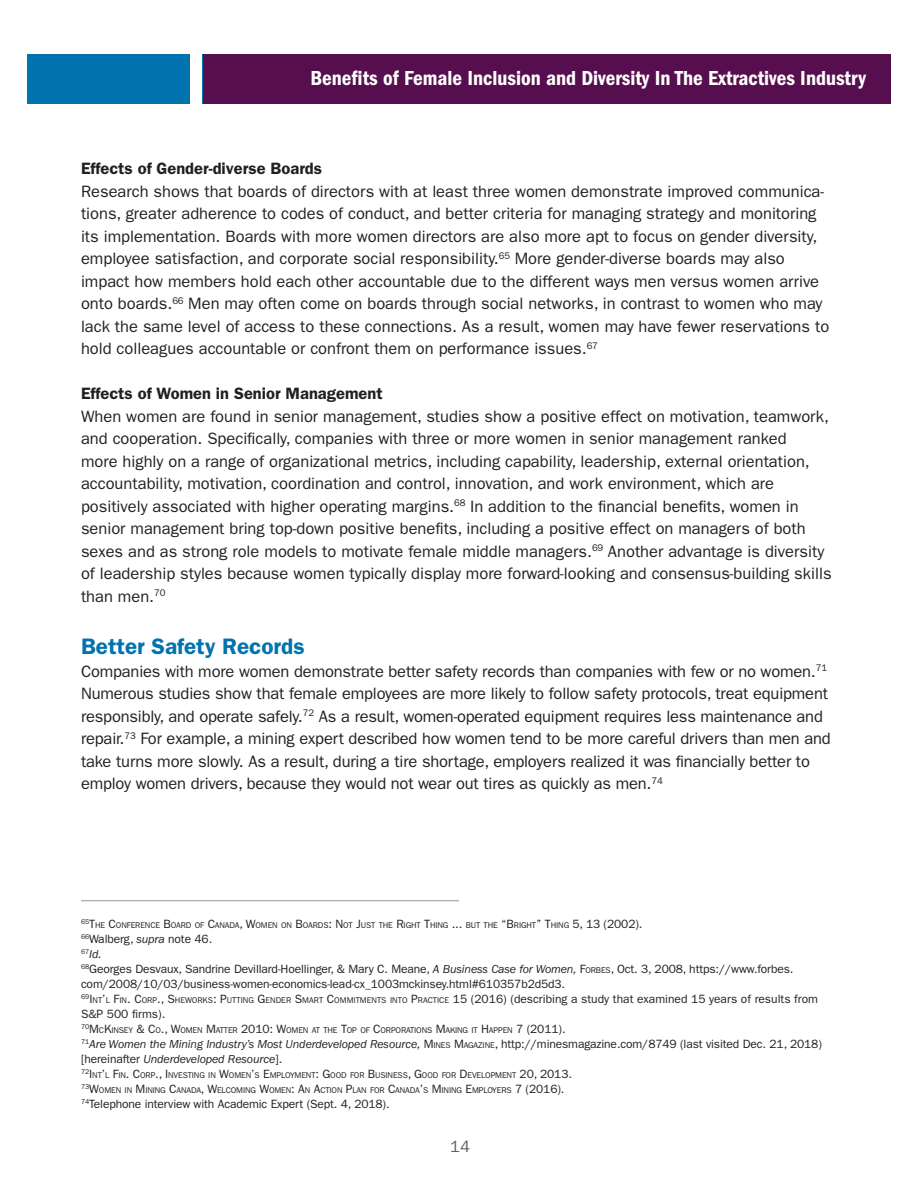
<style>
.page{position:relative;width:918px;height:1188px;background:#fff}
.page>*{position:absolute;margin:0;border:0;box-sizing:border-box;transform-origin:0 0}
.t1{font:600 22.5px "Franklin Gothic";color:#0072ae}
.t2{font:600 condensed 21px "Franklin Gothic";color:#fff}
.t3{font:16.5px/22.5px "Franklin Gothic";color:#231f20}
.t4{font:600 16.5px "Franklin Gothic";color:#231f20}
.t5{font:16.5px "Franklin Gothic";color:#636366}
.t6{font:12px/15px "Franklin Gothic";letter-spacing:-.01em;color:#231f20}
.t7{font:italic 12px/15px "Franklin Gothic";letter-spacing:-.01em;color:#231f20}
.t8{font:8.4px "Franklin Gothic";letter-spacing:-.015em;color:#231f20}
.s1{font-size:12px}
.s2{font-style:italic}
.s3{font-style:inherit}
.s4{font-size:8.4px}
.s5{font-style:normal}
.s6{font-style:normal;font-size:8.4px}
</style>
<div class="page">
<div style="left:27px;top:54px;width:162px;height:50px;background:#0072ae"></div>
<div style="left:203px;top:54px;width:688px;height:50px;background:#570e4e"></div>
<hr style="left:81px;top:900px;width:378px;height:1px;background:#939598">
<p class="t2" style="left:310px;top:66px;width:557px">Benefits of Female Inclusion and Diversity In The Extractives Industry</p>
<p class="t4" style="left:81px;top:159px;width:243px">Effects of Gender-diverse Boards</p>
<p class="t3" style="left:81px;top:180px;width:750px">Research shows that boards of directors with at least three women demonstrate improved communica&shy;tions, greater adherence to codes of conduct, and better criteria for managing strategy and monitoring its implementation. Boards with more women directors are also more apt to focus on gender diversity, employee satisfaction, and corporate social responsibility.<sup>65</sup> More gender-diverse boards may also impact how members hold each other accountable due to the different ways men versus women arrive onto boards.<sup>66</sup> Men may often come on boards through social networks, in contrast to women who may lack the same level of access to these connections. As a result, women may have fewer reservations to hold colleagues accountable or confront them on performance issues.<sup>67</sup></p>
<p class="t4" style="left:81px;top:384px;width:303px">Effects of Women in Senior Management</p>
<p class="t3" style="left:81px;top:405px;width:752px">When women are found in senior management, studies show a positive effect on motivation, teamwork, and cooperation. Specifically, companies with three or more women in senior management ranked<br>more highly on a range of organizational metrics, including capability, leadership, external orientation, accountability, motivation, coordination and control, innovation, and work environment, which are positively associated with higher operating margins.<sup>68</sup> In addition to the financial benefits, women in senior management bring top-down positive benefits, including a positive effect on managers of both sexes and as strong role models to motivate female middle managers.<sup>69</sup> Another advantage is diversity of leadership styles because women typically display more forward-looking and consensus-building skills than men.<sup>70</sup></p>
<p class="t1" style="left:81px;top:633px;width:225px">Better Safety Records</p>
<p class="t3" style="left:81px;top:660px;width:751px">Companies with more women demonstrate better safety records than companies with few or no women.<sup>71<br></sup>Numerous studies show that female employees are more likely to follow safety protocols, treat equipment responsibly, and operate safely.<sup>72</sup> As a result, women-operated equipment requires less maintenance and repair.<sup>73</sup> For example, a mining expert described how women tend to be more careful drivers than men and take turns more slowly. As a result, during a tire shortage, employers realized it was financially better to employ women drivers, because they would not wear out tires as quickly as men.<sup>74</sup></p>
<p class="t8" style="left:81px;top:920px;width:563px"><sup>65</sup><span class="s1">T</span>HE <span class="s1">C</span>ONFERENCE <span class="s1">B</span>OARD OF <span class="s1">C</span>ANADA<span class="s1">, W</span>OM EN ON <span class="s1">B</span>OARDS<span class="s1">: N</span> OT <span class="s1">J</span>UST THE <span class="s1">R</span>IGHT <span class="s1">T</span>HING <span class="s1">...</span> BUT THE <span class="s1">“B</span>RIGHT<span class="s1">” T</span>HING <span class="s1">5, 13 (2002).</span></p>
<p class="t6" style="left:81px;top:931px;width:133px"><sup>66</sup>Walberg, <span class="s2">supra</span> note 46.</p>
<p class="t7" style="left:81px;top:946px;width:22px"><sup>67</sup>Id.</p>
<p class="t6" style="left:81px;top:961px;width:714px"><sup>68</sup>Georges Desvaux, Sandrine Devillard-Hoellinger, &amp; Mary C. Meane, <span class="s2">A Business Case for Women,</span> <span class="s3">F</span><span class="s4">ORBES</span>, Oct. 3, 2008, https://www.forbes. com/2008/10/03/business-women-economics-lead-cx_1003mckinsey.html#610357b2d5d3.</p>
<p class="t6" style="left:81px;top:991px;width:739px"><sup>69</sup><span class="s3">I</span> <span class="s4">NT</span><span class="s3">’</span><span class="s4">L</span> <span class="s3">F</span><span class="s4">IN</span><span class="s3">. C</span><span class="s4">ORP</span><span class="s3">., S</span><span class="s4">HEWORKS</span><span class="s3">: P</span><span class="s4">UTTING</span> <span class="s3">G</span><span class="s4">ENDER</span> <span class="s3">S</span><span class="s4">MART</span> <span class="s3">C</span><span class="s4">OMM ITM ENTS INTO</span> <span class="s3">P</span><span class="s4">RACTICE</span> 15 (2016) (describing a study that examined 15 years of results from<br>S&amp;P 500 firms).</p>
<p class="t8" style="left:81px;top:1025px;width:486px"><sup>70</sup><span class="s1">M</span>C<span class="s1">K</span>INSEY <span class="s1">&amp; C</span>O<span class="s1">., W</span>OM EN <span class="s1">M</span>ATTER <span class="s1">2010: W</span>OM EN AT THE <span class="s1">T</span>OP OF <span class="s1">C</span>ORPORATIONS <span class="s1">M</span>AKING IT <span class="s1">H</span>APPEN <span class="s1">7 (2011).</span></p>
<p class="t7" style="left:81px;top:1036px;width:742px"><sup>71</sup>Are Women the Mining Industry’s Most Underdeveloped Resource, <span class="s5">M</span><span class="s6">INES</span> <span class="s5">M</span><span class="s6">AGAZINE</span><span class="s5">, http://minesmagazine.com/8749 (last visited Dec. 21, 2018) [hereinafter</span> Underdeveloped Resource<span class="s5">].</span></p>
<p class="t8" style="left:81px;top:1070px;width:493px"><sup>72</sup><span class="s1">I</span> NT<span class="s1">’</span>L <span class="s1">F</span>IN<span class="s1">. C</span>ORP<span class="s1">., I</span> NVESTING IN <span class="s1">W</span>OM EN<span class="s1">’</span>S <span class="s1">E</span>MPLOYM ENT<span class="s1">: G</span>OOD FOR <span class="s1">B</span>USINESS<span class="s1">, G</span>OOD FOR <span class="s1">D</span>EVELOPM ENT <span class="s1">20, 2013.</span></p>
<p class="t8" style="left:81px;top:1085px;width:485px"><sup>73</sup><span class="s1">W</span>OM EN IN <span class="s1">M</span>INING <span class="s1">C</span>ANADA<span class="s1">, W</span>ELCOM ING <span class="s1">W</span>OM EN<span class="s1">: A</span>N <span class="s1">A</span>CTION <span class="s1">P</span>LAN FOR <span class="s1">C</span>ANADA<span class="s1">’</span>S <span class="s1">M</span>INING <span class="s1">E</span>MPLOYERS <span class="s1">7 (2016).</span></p>
<p class="t6" style="left:81px;top:1096px;width:310px"><sup>74</sup>Telephone interview with Academic Expert (Sept. 4, 2018).</p>
<p class="t5" style="left:450px;top:1137px;width:21px">14</p>
</div>
